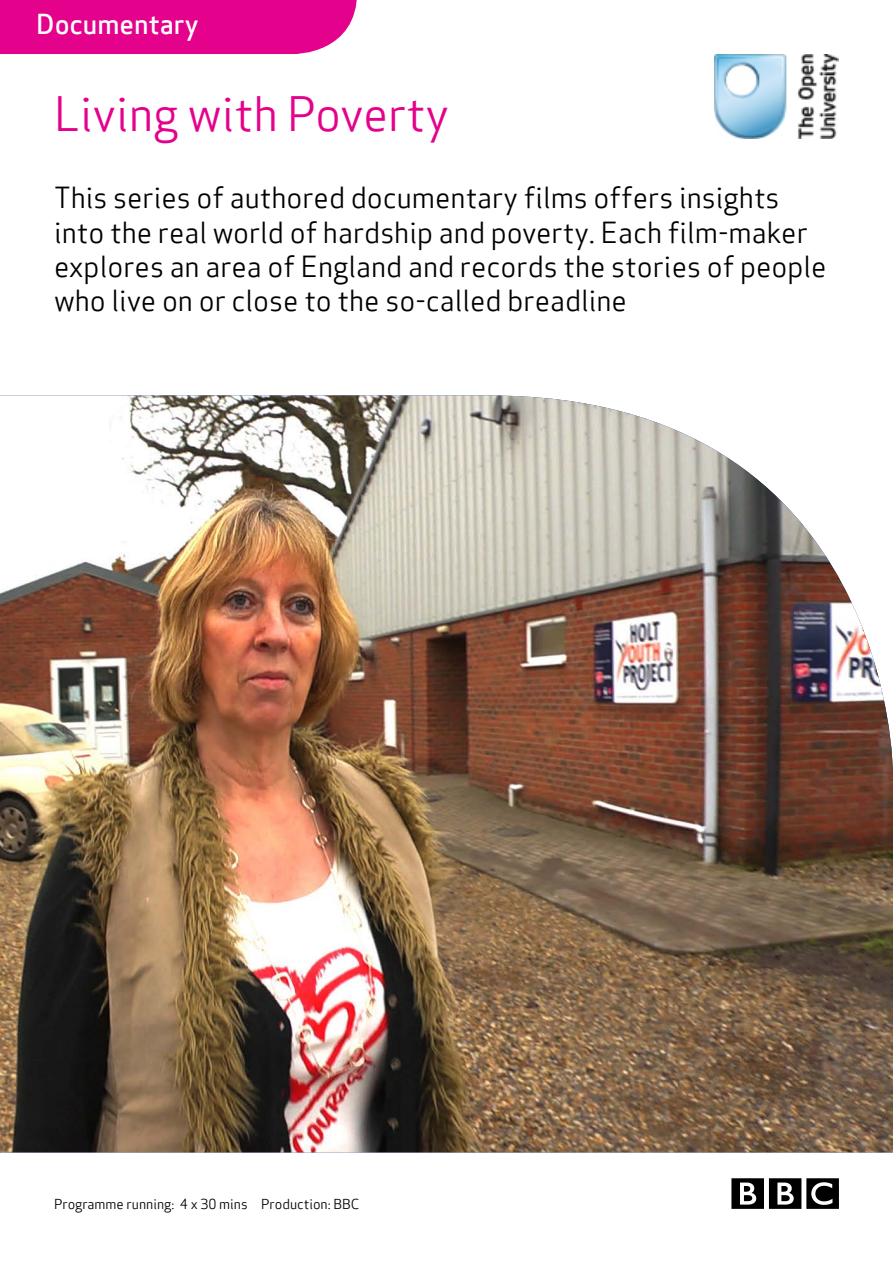
<style>
.page{position:relative;width:893px;height:1263px;background:#fff}
.page>*{position:absolute;margin:0;border:0;box-sizing:border-box;transform-origin:0 0}
.t1{font:46.5px "Apex Sans Book T";color:#e4028c}
.t2{font:28.5px/34.2px "Apex Sans Book T";color:#000}
.t3{font:27px "Apex Sans Medium T";color:#fff}
.t4{font:13.5px "Apex Sans Book T";color:#000}
</style>
<div class="page">
<div style="left:0;top:0;width:357px;height:54px;background:#e4028c"></div>
<img style="left:714px;top:54px;width:125px;height:84px">
<svg style="left:731px;top:1178px;width:108px;height:31px"></svg>
<img style="left:0;top:395px;width:893px;height:757px">
<p class="t3" style="left:36px;top:7px;width:164px">Documentary</p>
<h1 class="t1" style="left:54px;top:84px;width:397px">Living with Poverty</h1>
<p class="t2" style="left:54px;top:181px;width:774px">This series of authored documentary films offers insights into the real world of hardship and poverty. Each film-maker explores an area of England and records the stories of people who live on or close to the so-called breadline</p>
<p class="t4" style="left:54px;top:1195px;width:307px">Programme running: 4 x 30 mins Production: BBC</p>
</div>
